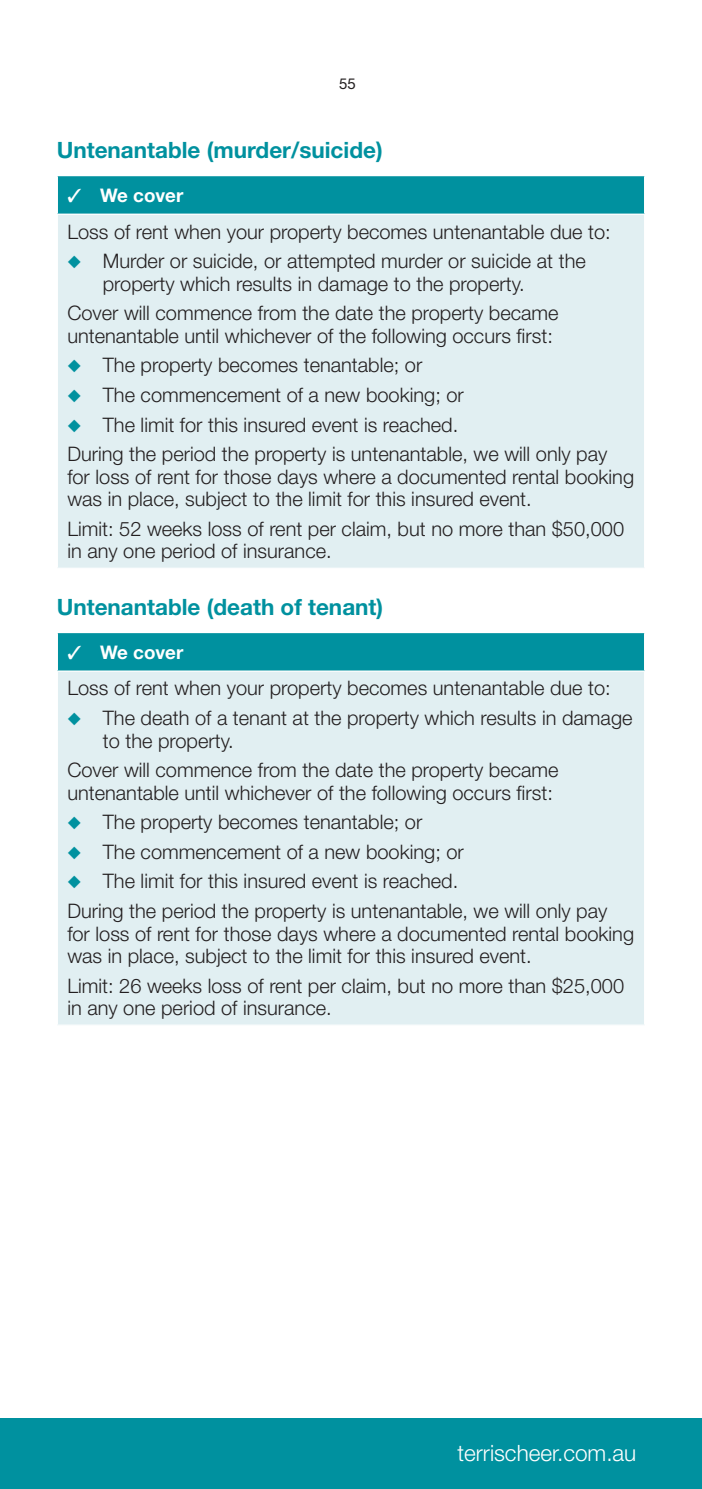
<style>
.page{position:relative;width:702px;height:1489px;background:#fff}
.page>*{position:absolute;margin:0;border:0;box-sizing:border-box;transform-origin:0 0}
.t1{font:700 22.5px "Helvetica Neue LT Std";color:#00919f}
.t2{font:300 22.5px "Helvetica Neue LT Std";color:#fff}
.t3{font:300 20px/22.5px "Helvetica Neue LT Std";color:#231f20}
.t4{font:700 18.75px "Helvetica Neue LT Std";color:#fff}
.t5{font:15px "Helvetica Neue LT Std";color:#231f20}
.s1{color:#00919f}
</style>
<div class="page">
<div style="left:0;top:1417px;width:702px;height:71px;background:#00919f"></div>
<div style="left:57px;top:176px;width:587px;height:38px;background:#00919f"></div>
<div style="left:57px;top:214px;width:587px;height:354px;background:#e1eff2"></div>
<hr style="left:57px;top:176px;width:1px;height:37px;background:#fff">
<hr style="left:57px;top:215px;width:1px;height:352px;background:#fff">
<hr style="left:57px;top:213px;width:588px;height:2px;background:#fff">
<hr style="left:57px;top:567px;width:588px;height:2px;background:#fff">
<div style="left:57px;top:632px;width:587px;height:39px;background:#00919f"></div>
<div style="left:57px;top:671px;width:587px;height:354px;background:#e1eff2"></div>
<hr style="left:57px;top:633px;width:1px;height:37px;background:#fff">
<hr style="left:57px;top:632px;width:588px;height:1px;background:#fff">
<hr style="left:57px;top:671px;width:1px;height:353px;background:#fff">
<hr style="left:57px;top:670px;width:588px;height:1px;background:#fff">
<hr style="left:57px;top:1024px;width:588px;height:1px;background:#fff">
<p class="t5" style="left:339px;top:75px;width:18px">55</p>
<p class="t1" style="left:57px;top:136px;width:327px">Untenantable (murder/suicide)</p>
<p class="t4" style="left:67px;top:183px;width:117px">✓ We cover</p>
<p class="t3" style="left:67px;top:220px;width:545px">Loss of rent when your property becomes untenantable due to:</p>
<p class="t3" style="left:103px;top:249px;width:484px;text-indent:-35px"><span class="s1">◆</span> Murder or suicide, or attempted murder or suicide at the property which results in damage to the property.</p>
<p class="t3" style="left:67px;top:301px;width:492px">Cover will commence from the date the property became untenantable until whichever of the following occurs first:</p>
<p class="t3" style="left:67px;top:353px;width:356px"><span class="s1">◆</span> The property becomes tenantable; or</p>
<p class="t3" style="left:67px;top:383px;width:398px"><span class="s1">◆</span> The commencement of a new booking; or</p>
<p class="t3" style="left:67px;top:409px;width:541px;line-height:29.5px"><span class="s1">◆</span> The limit for this insured event is reached.<br>During the period the property is untenantable, we will only pay</p>
<p class="t3" style="left:67px;top:465px;width:568px">for loss of rent for those days where a documented rental booking was in place, subject to the limit for this insured event.</p>
<p class="t3" style="left:67px;top:517px;width:558px">Limit: 52 weeks loss of rent per claim, but no more than $50,000 in any one period of insurance.</p>
<p class="t1" style="left:57px;top:593px;width:328px">Untenantable (death of tenant)</p>
<p class="t4" style="left:67px;top:640px;width:117px">✓ We cover</p>
<p class="t3" style="left:67px;top:676px;width:545px">Loss of rent when your property becomes untenantable due to:</p>
<p class="t3" style="left:103px;top:706px;width:531px;text-indent:-35px"><span class="s1">◆</span> The death of a tenant at the property which results in damage to the property.</p>
<p class="t3" style="left:67px;top:758px;width:492px">Cover will commence from the date the property became untenantable until whichever of the following occurs first:</p>
<p class="t3" style="left:67px;top:810px;width:356px"><span class="s1">◆</span> The property becomes tenantable; or</p>
<p class="t3" style="left:67px;top:840px;width:398px"><span class="s1">◆</span> The commencement of a new booking; or</p>
<p class="t3" style="left:67px;top:866px;width:541px;line-height:29.5px"><span class="s1">◆</span> The limit for this insured event is reached.<br>During the period the property is untenantable, we will only pay</p>
<p class="t3" style="left:67px;top:921px;width:568px">for loss of rent for those days where a documented rental booking was in place, subject to the limit for this insured event.</p>
<p class="t3" style="left:67px;top:973px;width:558px">Limit: 26 weeks loss of rent per claim, but no more than $25,000 in any one period of insurance.</p>
<p class="t2" style="left:457px;top:1438px;width:180px">terrischeer.com.au</p>
</div>
